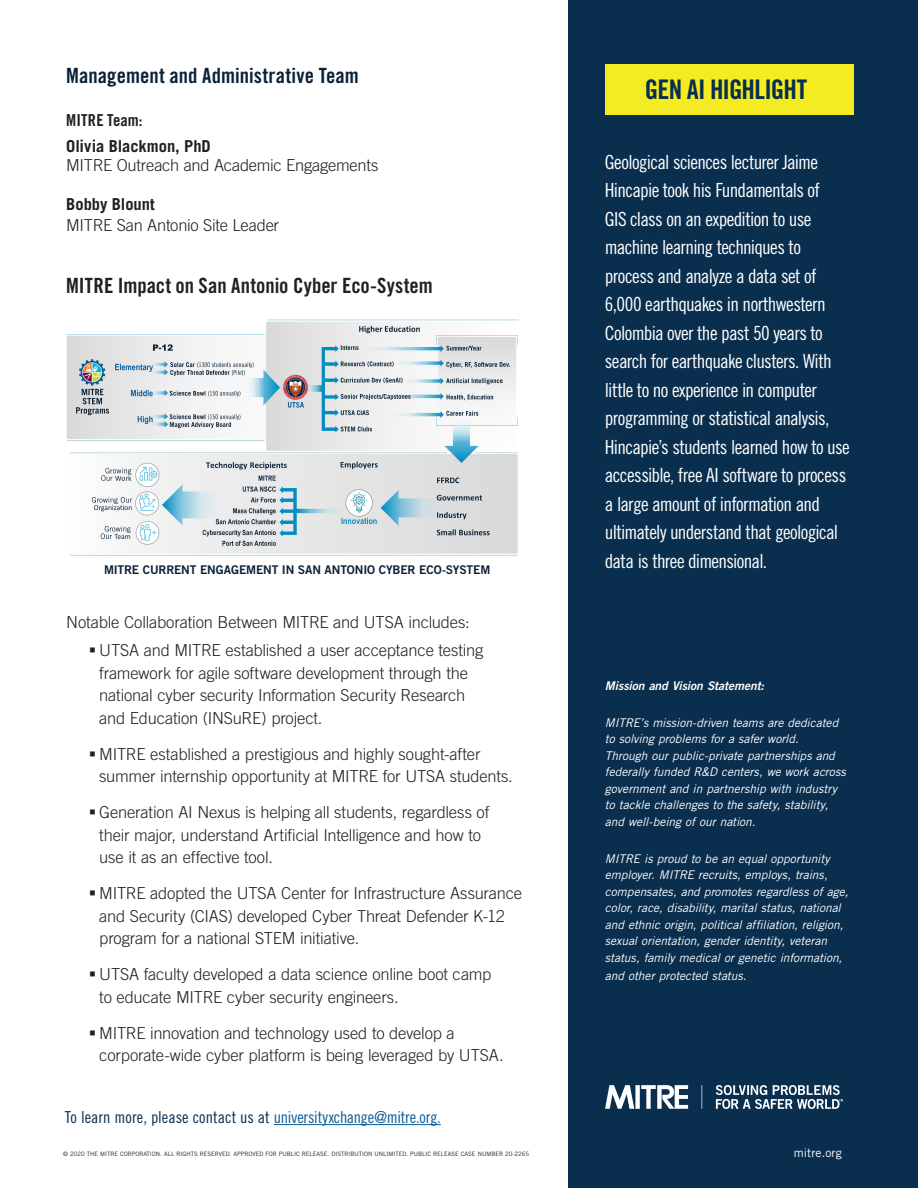
<style>
.page{position:relative;width:918px;height:1188px;background:#fff}
.page>*{position:absolute;margin:0;border:0;box-sizing:border-box;transform-origin:0 0}
.sidebar_main_head{font:27px "Trade Gothic LT Pro Bd Cn 20";letter-spacing:-.035em;color:#092e4e}
.body_header{font:21px "Trade Gothic LT Pro Bd Cn 20";color:#231f20}
.body_basic{font:21px "Trade Gothic LT Pro Bd Cn 20";letter-spacing:.005em;color:#0a2137}
.sidebar_callout__whi{font:19.5px/28.5px "Trade Gothic LT Pro Cn 18";letter-spacing:-.035em;color:#fff}
.body_basic-2{font:300 16.5px/22.5px "Trade Gothic LT Pro";letter-spacing:-.01em;color:#231f20}
.body_bulleted{font:300 16.5px "Trade Gothic LT Pro";letter-spacing:-.02em;color:#231f20}
.body_basic-3{font:16.5px "Trade Gothic LT Pro Cn 18";letter-spacing:-.005em;color:#092e4e}
.body_bulleted-2{font:700 16.5px "Trade Gothic LT Pro";color:#231f20}
.body_basic_copy{font:16.5px "Trade Gothic LT Pro Bd Cn 20";letter-spacing:.005em;color:#231f20}
.mission_statement{font:italic 12px/16.5px "Trade Gothic LT Pro";letter-spacing:-.005em;color:#fff}
.page_head{font:12px "Trade Gothic LT Pro Bd 2";letter-spacing:-.015em;color:#0a2137}
.mission_statement-2{font:12px "Trade Gothic LT Pro Bd 2 Obl";letter-spacing:-.005em;color:#fff}
.mitre_url__dark-navy{font:12px "Trade Gothic LT Pro";letter-spacing:.01em;color:#fff}
.copyright{font:6px "Trade Gothic LT Pro";color:#231f20}
.s1{color:#0d5c96}
</style>
<div class="page">
<div style="left:568px;top:0;width:350px;height:1188px;background:#092e4e"></div>
<img style="left:605px;top:1085px;width:237px;height:24px">
<div style="left:605px;top:65px;width:248px;height:50px;background:#f4ec23"></div>
<hr style="left:274px;top:1124px;width:167px;height:1px;background:#0d5c96">
<img style="left:66px;top:319px;width:453px;height:237px">
<p class="body_basic" style="left:66px;top:63px;width:294px">Management and Administrative Team</p>
<p class="body_basic_copy" style="left:66px;top:110px;width:78px">MITRE Team:</p>
<p class="body_bulleted-2" style="left:66px;top:136px;width:146px">Olivia Blackmon, PhD</p>
<p class="body_bulleted" style="left:66px;top:156px;width:314px">MITRE Outreach and Academic Engagements</p>
<p class="body_bulleted-2" style="left:66px;top:194px;width:90px">Bobby Blount</p>
<p class="body_bulleted" style="left:66px;top:216px;width:214px">MITRE San Antonio Site Leader</p>
<p class="body_header" style="left:66px;top:272px;width:368px">MITRE Impact on San Antonio Cyber Eco-System</p>
<p class="page_head" style="left:104px;top:562px;width:388px">MITRE CURRENT ENGAGEMENT IN SAN ANTONIO CYBER ECO-SYSTEM</p>
<p class="body_basic-2" style="left:66px;top:611px;width:405px">Notable Collaboration Between MITRE and UTSA includes:</p>
<p class="body_basic-2" style="left:99px;top:639px;width:386px">UTSA and MITRE established a user acceptance testing framework for agile software development through the national cyber security Information Security Research and Education (INSuRE) project.</p>
<p class="body_basic-2" style="left:99px;top:742px;width:415px">MITRE established a prestigious and highly sought-after summer internship opportunity at MITRE for UTSA students.</p>
<p class="body_basic-2" style="left:99px;top:801px;width:392px">Generation AI Nexus is helping all students, regardless of their major, understand Artificial Intelligence and how to use it as an effective tool.</p>
<p class="body_basic-2" style="left:99px;top:882px;width:424px">MITRE adopted the UTSA Center for Infrastructure Assurance and Security (CIAS) developed Cyber Threat Defender K-12 program for a national STEM initiative.</p>
<p class="body_basic-2" style="left:99px;top:963px;width:394px">UTSA faculty developed a data science online boot camp to educate MITRE cyber security engineers.</p>
<p class="body_basic-2" style="left:99px;top:1021px;width:406px">MITRE innovation and technology used to develop a corporate-wide cyber platform is being leveraged by UTSA.</p>
<p class="body_basic-3" style="left:65px;top:1107px;width:378px">To learn more, please contact us at <span class="s1">universityxchange@mitre.org.</span></p>
<p class="copyright" style="left:63px;top:1150px;width:467px">© 2020 THE MITRE CORPORATION. ALL RIGHTS RESERVED. APPROVED FOR PUBLIC RELEASE. DISTRIBUTION UNLIMITED. PUBLIC RELEASE CASE NUMBER 20-2265</p>
<p class="sidebar_main_head" style="left:645px;top:73px;width:164px">GEN AI HIGHLIGHT</p>
<p class="sidebar_callout__whi" style="left:605px;top:147px;width:246px">Geological sciences lecturer Jaime Hincapie took his Fundamentals of<br>GIS class on an expedition to use machine learning techniques to process and analyze a data set of 6,000 earthquakes in northwestern Colombia over the past 50 years to search for earthquake clusters. With little to no experience in computer programming or statistical analysis, Hincapie’s students learned how to use accessible, free AI software to process a large amount of information and ultimately understand that geological data is three dimensional.</p>
<p class="mission_statement-2" style="left:605px;top:678px;width:161px">Mission and Vision Statement:</p>
<p class="mission_statement" style="left:605px;top:714px;width:242px">MITRE’s mission-driven teams are dedicated to solving problems for a safer world.<br>Through our public-private partnerships and federally funded R&amp;D centers, we work across government and in partnership with industry to tackle challenges to the safety, stability, and well-being of our nation.</p>
<p class="mission_statement" style="left:605px;top:850px;width:245px">MITRE is proud to be an equal opportunity employer. MITRE recruits, employs, trains, compensates, and promotes regardless of age, color, race, disability, marital status, national and ethnic origin, political affiliation, religion, sexual orientation, gender identity, veteran status, family medical or genetic information,</p>
<p class="mission_statement" style="left:605px;top:967px;width:143px">and other protected status.</p>
<p class="mitre_url__dark-navy" style="left:794px;top:1145px;width:49px">mitre.org</p>
</div>
